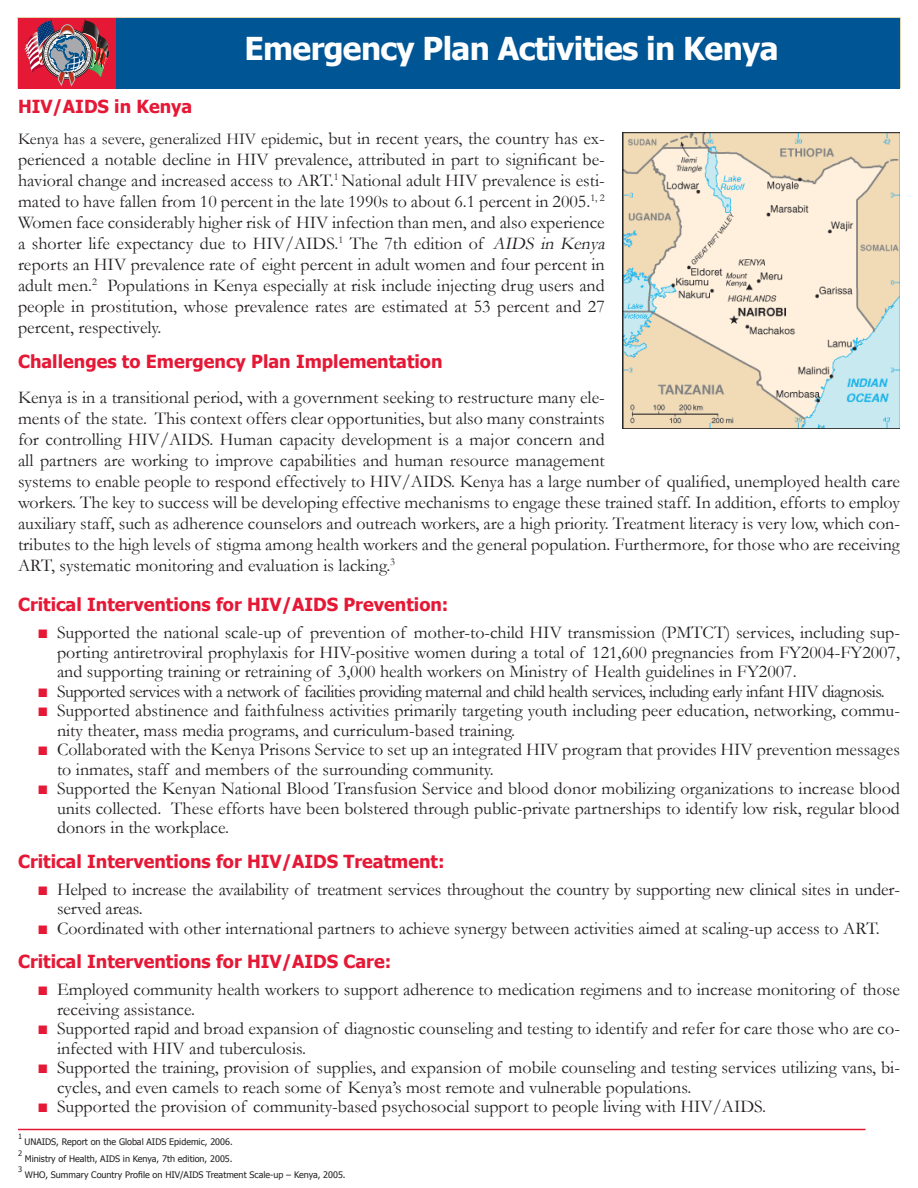
<style>
.page{position:relative;width:918px;height:1188px;background:#fff}
.page>*{position:absolute;margin:0;border:0;box-sizing:border-box;transform-origin:0 0}
.t1{font:700 31.5px "Tahoma";letter-spacing:-.02em;color:#fff}
.Examples_Bullet{font:18px/21px "Garamond";color:#231f20}
.t2{font:700 18px "Tahoma";color:#e51836}
.Examples_Bullet-2{font:18px "Garamond";letter-spacing:-.03em;color:#231f20}
.t3{font:18px/39px "Garamond";color:#e51836}
.t4{font:16.5px "Garamond";color:#231f20}
.t5{font:9px "Tahoma";color:#231f20}
.t6{font:7.5px "Tahoma";color:#231f20}
.s1{font-size:18px}
.s2{font-style:italic}
</style>
<div class="page">
<div style="left:116px;top:18px;width:784px;height:70px;background:#005595"></div>
<div style="left:18px;top:18px;width:98px;height:70px;background:#e51836"></div>
<hr style="left:18px;top:1129px;width:848px;height:1px;background:#e51836">
<img style="left:623px;top:133px;width:277px;height:296px">
<img style="left:24px;top:20px;width:86px;height:66px">
<p class="t2" style="left:18px;top:94px;width:176px">HIV/AIDS in Kenya</p>
<p class="t1" style="left:244px;top:27px;width:536px">Emergency Plan Activities in Kenya</p>
<p class="t4" style="left:18px;top:127px;width:588px">Kenya has a severe, generalized HIV epidemic<span class="s1">, but in recent years, the country has ex-</span></p>
<p class="Examples_Bullet" style="left:18px;top:148px;width:593px">perienced a notable decline in HIV prevalence, attributed in part to significant be&shy;havioral change and increased access to ART.<sup>1</sup> National adult HIV prevalence is esti&shy;mated to have fallen from 10 percent in the late 1990s to about 6.1 percent in 2005.<sup>1,</sup> <sup>2<br></sup>Women face considerably higher risk of HIV infection than men, and also experience a shorter life expectancy due to HIV/AIDS.<sup>1</sup> The 7th edition of <span class="s2">AIDS in Kenya </span>reports an HIV prevalence rate of eight percent in adult women and four percent in adult men.<sup>2</sup> Populations in Kenya especially at risk include injecting drug users and people in prostitution, whose prevalence rates are estimated at 53 percent and 27 percent, respectively.</p>
<p class="t2" style="left:18px;top:349px;width:426px">Challenges to Emergency Plan Implementation</p>
<p class="Examples_Bullet" style="left:18px;top:386px;width:884px">Kenya is in a transitional period, with a government seeking to restructure many ele-<br>ments of the state. This context offers clear opportunities, but also many constraints<br>for controlling HIV/AIDS. Human capacity development is a major concern and<br>all partners are working to improve capabilities and human resource management<br>systems to enable people to respond effectively to HIV/AIDS. Kenya has a large number of qualified, unemployed health care workers. The key to success will be developing effective mechanisms to engage these trained staff. In addition, efforts to employ auxiliary staff, such as adherence counselors and outreach workers, are a high priority. Treatment literacy is very low, which con&shy;tributes to the high levels of stigma among health workers and the general population. Furthermore, for those who are receiving ART, systematic monitoring and evaluation is lacking.<sup>3</sup></p>
<p class="t2" style="left:18px;top:592px;width:432px">Critical Interventions for HIV/AIDS Prevention:</p>
<p class="Examples_Bullet" style="left:57px;top:622px;width:845px;line-height:19.5px;text-align:justify">Supported the national scale-up of prevention of mother-to-child HIV transmission (PMTCT) services, including sup&shy;porting antiretroviral prophylaxis for HIV-positive women during a total of 121,600 pregnancies from FY2004-FY2007, and supporting training or retraining of 3,000 health workers on Ministry of Health guidelines in FY2007.</p>
<p class="Examples_Bullet-2" style="left:57px;top:679px;width:829px">Supported services with a network of facilities providing maternal and child health services, including early infant HIV diagnosis.</p>
<p class="Examples_Bullet" style="left:57px;top:700px;width:845px;line-height:19.5px">Supported abstinence and faithfulness activities primarily targeting youth including peer education, networking, commu&shy;nity theater, mass media programs, and curriculum-based training.</p>
<p class="Examples_Bullet" style="left:57px;top:739px;width:844px;line-height:19.5px">Collaborated with the Kenya Prisons Service to set up an integrated HIV program that provides HIV prevention messages to inmates, staff and members of the surrounding community.</p>
<p class="Examples_Bullet" style="left:57px;top:778px;width:845px;line-height:19.5px;text-align:justify">Supported the Kenyan National Blood Transfusion Service and blood donor mobilizing organizations to increase blood units collected. These efforts have been bolstered through public-private partnerships to identify low risk, regular blood donors in the workplace.</p>
<p class="t2" style="left:18px;top:849px;width:428px">Critical Interventions for HIV/AIDS Treatment:</p>
<p class="Examples_Bullet" style="left:57px;top:879px;width:845px;line-height:19.5px">Helped to increase the availability of treatment services throughout the country by supporting new clinical sites in under&shy;served areas.</p>
<p class="Examples_Bullet" style="left:57px;top:917px;width:824px">Coordinated with other international partners to achieve synergy between activities aimed at scaling-up access to ART.</p>
<p class="t2" style="left:18px;top:949px;width:375px">Critical Interventions for HIV/AIDS Care:</p>
<p class="Examples_Bullet" style="left:57px;top:979px;width:845px;line-height:19.5px">Employed community health workers to support adherence to medication regimens and to increase monitoring of those receiving assistance.</p>
<p class="Examples_Bullet" style="left:57px;top:1018px;width:844px;line-height:19.5px">Supported rapid and broad expansion of diagnostic counseling and testing to identify and refer for care those who are co&shy;infected with HIV and tuberculosis.</p>
<p class="Examples_Bullet" style="left:57px;top:1057px;width:845px;line-height:19.5px">Supported the training, provision of supplies, and expansion of mobile counseling and testing services utilizing vans, bi&shy;cycles, and even camels to reach some of Kenya’s most remote and vulnerable populations.</p>
<p class="Examples_Bullet" style="left:57px;top:1096px;width:711px">Supported the provision of community-based psychosocial support to people living with HIV/AIDS.</p>
<p class="t3" style="left:38px;top:613px;width:12px">■</p>
<p class="t3" style="left:38px;top:681px;width:12px;line-height:19.5px">■ ■</p>
<p class="t3" style="left:38px;top:730px;width:12px">■ ■</p>
<p class="t3" style="left:38px;top:869px;width:12px">■ ■</p>
<p class="t3" style="left:38px;top:970px;width:12px;text-align:justify">■ ■ ■ ■</p>
<p class="t6" style="left:18px;top:1132px;width:6px">1</p>
<p class="t5" style="left:24px;top:1136px;width:210px">UNAIDS, Report on the Global AIDS Epidemic, 2006.</p>
<p class="t6" style="left:18px;top:1148px;width:6px">2</p>
<p class="t5" style="left:25px;top:1153px;width:209px">Ministry of Health, AIDS in Kenya, 7th edition, 2005.</p>
<p class="t6" style="left:18px;top:1165px;width:6px">3</p>
<p class="t5" style="left:25px;top:1169px;width:322px">WHO, Summary Country Profile on HIV/AIDS Treatment Scale-up – Kenya, 2005.</p>
</div>
